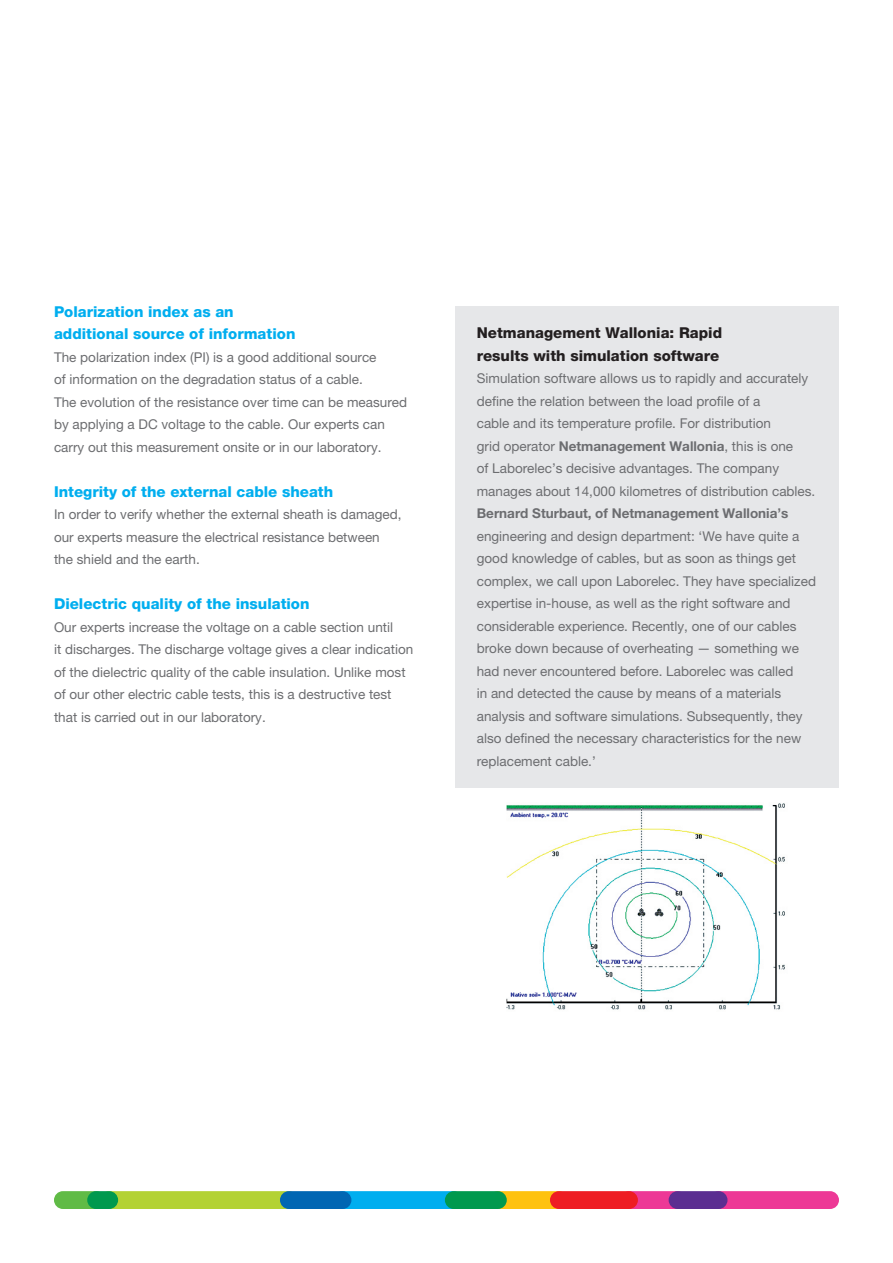
<style>
.page{position:relative;width:893px;height:1263px;background:#fff}
.page>*{position:absolute;margin:0;border:0;box-sizing:border-box;transform-origin:0 0}
.Brood_tekst_zwart{font:800 15px "Helvetica Neue LT Pro";color:#00aeef}
.Brood_tekst_zwart-2{font:800 15px "Helvetica Neue LT Pro";color:#231f20}
.Brood_tekst_zwart-3{font:13.5px/22.5px "Helvetica Neue LT Pro";color:#6c6d70}
.s1{font-weight:700}
</style>
<div class="page">
<div style="left:455px;top:306px;width:384px;height:481px;background:#e6e7e9"></div>
<div style="left:710px;top:1191px;width:129px;height:18px;background:#ed3896;border-radius:9px"></div>
<div style="left:620px;top:1191px;width:66px;height:18px;background:#ed3896;border-radius:9px"></div>
<div style="left:489px;top:1191px;width:79px;height:18px;background:#fec210;border-radius:9px"></div>
<div style="left:550px;top:1191px;width:88px;height:18px;background:#ee1d23;border-radius:9px"></div>
<div style="left:334px;top:1191px;width:129px;height:18px;background:#00aeef;border-radius:9px"></div>
<div style="left:100px;top:1191px;width:198px;height:18px;background:#b3d234;border-radius:9px"></div>
<div style="left:54px;top:1191px;width:51px;height:18px;background:#60bb46;border-radius:9px"></div>
<div style="left:445px;top:1191px;width:62px;height:18px;background:#00994e;border-radius:9px"></div>
<div style="left:280px;top:1191px;width:71px;height:18px;background:#0166b3;border-radius:9px"></div>
<div style="left:87px;top:1191px;width:31px;height:18px;background:#00994e;border-radius:9px"></div>
<div style="left:669px;top:1191px;width:58px;height:18px;background:#5b2e91;border-radius:9px"></div>
<img style="left:506px;top:803px;width:279px;height:207px">
<p class="Brood_tekst_zwart" style="left:54px;top:303px;width:181px">Polarization index as an</p>
<p class="Brood_tekst_zwart" style="left:54px;top:325px;width:243px">additional source of information</p>
<p class="Brood_tekst_zwart-3" style="left:54px;top:346px;width:355px">The polarization index (PI) is a good additional source<br>of information on the degradation status of a cable.<br>The evolution of the resistance over time can be measured by applying a DC voltage to the cable. Our experts can carry out this measurement onsite or in our laboratory.</p>
<p class="Brood_tekst_zwart" style="left:54px;top:483px;width:281px">Integrity of the external cable sheath</p>
<p class="Brood_tekst_zwart-3" style="left:54px;top:503px;width:349px">In order to verify whether the external sheath is damaged, our experts measure the electrical resistance between the shield and the earth.</p>
<p class="Brood_tekst_zwart" style="left:54px;top:595px;width:257px">Dielectric quality of the insulation</p>
<p class="Brood_tekst_zwart-3" style="left:54px;top:616px;width:361px">Our experts increase the voltage on a cable section until<br>it discharges. The discharge voltage gives a clear indication of the dielectric quality of the cable insulation. Unlike most of our other electric cable tests, this is a destructive test that is carried out in our laboratory.</p>
<p class="Brood_tekst_zwart-2" style="left:477px;top:324px;width:247px">Netmanagement Wallonia: Rapid</p>
<p class="Brood_tekst_zwart-2" style="left:477px;top:347px;width:244px">results with simulation software</p>
<p class="Brood_tekst_zwart-3" style="left:477px;top:367px;width:341px">Simulation software allows us to rapidly and accurately define the relation between the load profile of a<br>cable and its temperature profile. For distribution<br>grid operator <span class="s1">Netmanagement Wallonia</span>, this is one<br>of Laborelec’s decisive advantages. The company manages about 14,000 kilometres of distribution cables.<br><span class="s1">Bernard Sturbaut, of Netmanagement Wallonia’s </span>engineering and design department: ‘We have quite a good knowledge of cables, but as soon as things get complex, we call upon Laborelec. They have specialized expertise in-house, as well as the right software and considerable experience. Recently, one of our cables broke down because of overheating — something we had never encountered before. Laborelec was called<br>in and detected the cause by means of a materials analysis and software simulations. Subsequently, they also defined the necessary characteristics for the new replacement cable.’</p>
</div>
